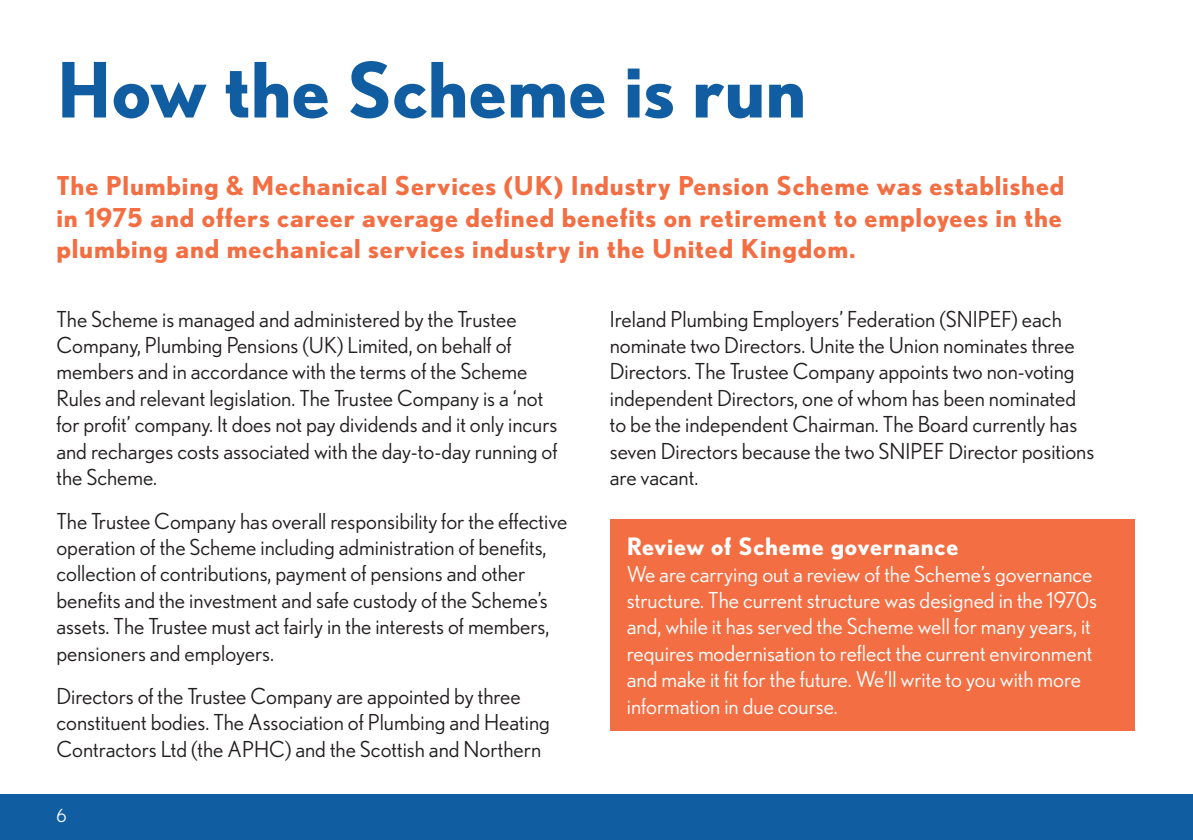
<style>
.page{position:relative;width:1193px;height:840px;background:#fff}
.page>*{position:absolute;margin:0;border:0;box-sizing:border-box;transform-origin:0 0}
.t1{font:700 76px "Nobel";color:#105ea1}
.t2{font:700 26px/31.2px "Nobel";letter-spacing:.03em;color:#f36e42;text-align:justify}
.t3{font:700 24px "Nobel";letter-spacing:.03em;color:#fff}
.t4{font:22px/26.4px "Nobel";color:#231f20}
.t5{font:22px/26.4px "Nobel";color:#fff}
.t6{font:18px "Nobel";color:#fff}
</style>
<div class="page">
<div style="left:0;top:794px;width:1192px;height:46px;background:#105ea1"></div>
<div style="left:609px;top:519px;width:525px;height:211px;background:#f36e42"></div>
<h1 class="t1" style="left:57px;top:45px;width:751px">How the Scheme is run</h1>
<p class="t2" style="left:56px;top:170px;width:1009px">The Plumbing &amp; Mechanical Services (UK) Industry Pension Scheme was established in 1975 and offers career average defined benefits on retirement to employees in the plumbing and mechanical services industry in the United Kingdom.</p>
<p class="t4" style="left:56px;top:305px;width:502px">The Scheme is managed and administered by the Trustee Company, Plumbing Pensions (UK) Limited, on behalf of members and in accordance with the terms of the Scheme Rules and relevant legislation. The Trustee Company is a ‘not for profit’ company. It does not pay dividends and it only incurs and recharges costs associated with the day-to-day running of the Scheme.</p>
<p class="t4" style="left:56px;top:507px;width:512px">The Trustee Company has overall responsibility for the effective operation of the Scheme including administration of benefits, collection of contributions, payment of pensions and other benefits and the investment and safe custody of the Scheme’s assets. The Trustee must act fairly in the interests of members, pensioners and employers.</p>
<p class="t4" style="left:56px;top:682px;width:495px">Directors of the Trustee Company are appointed by three constituent bodies. The Association of Plumbing and Heating<br>Contractors Ltd (the APHC) and the Scottish and Northern</p>
<p class="t6" style="left:56px;top:805px;width:12px">6</p>
<p class="t4" style="left:609px;top:305px;width:486px">Ireland Plumbing Employers’ Federation (SNIPEF) each nominate two Directors. Unite the Union nominates three Directors. The Trustee Company appoints two non-voting independent Directors, one of whom has been nominated to be the independent Chairman. The Board currently has seven Directors because the two SNIPEF Director positions are vacant.</p>
<p class="t3" style="left:626px;top:532px;width:333px">Review of Scheme governance</p>
<p class="t5" style="left:626px;top:560px;width:471px">We are carrying out a review of the Scheme’s governance structure. The current structure was designed in the 1970s and, while it has served the Scheme well for many years, it requires modernisation to reflect the current environment and make it fit for the future. We’ll write to you with more information in due course.</p>
</div>
